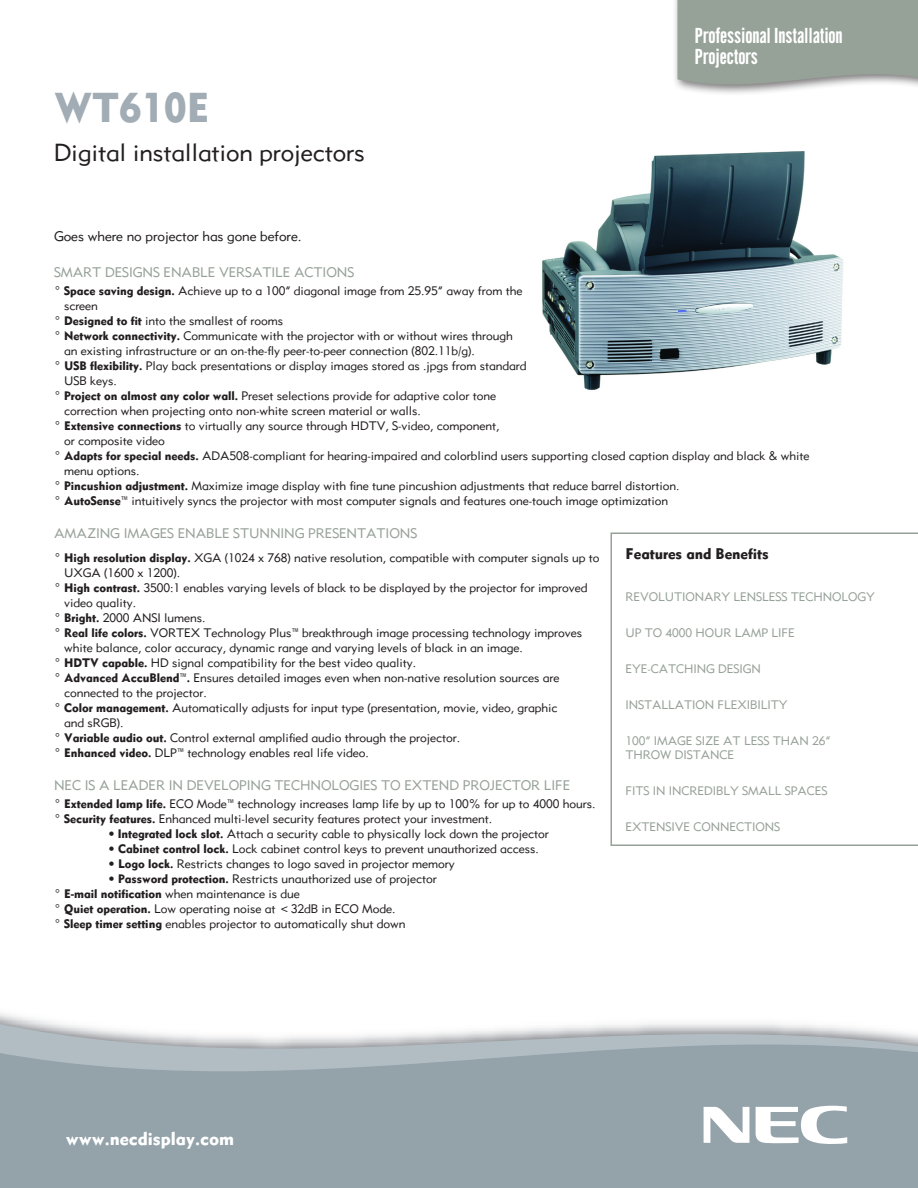
<style>
.page{position:relative;width:918px;height:1188px;background:#fff}
.page>*{position:absolute;margin:0;border:0;box-sizing:border-box;transform-origin:0 0}
.t1{font:40.5px "AT Gothic No 3";color:#a1acb4}
.t2{font:24px "AT Gothic No 2";color:#231f20}
.t3{font:21px/21px "AT Gothic No 1";color:#fff}
.t4{font:18px "AT Gothic No 3";color:#fff}
.t5{font:15px "AT Gothic No 3";color:#231f20}
.t6{font:13.5px "AT Gothic No 2";color:#96a198}
.t7{font:13.5px "AT Gothic No 2";color:#231f20}
.t8{font:12px/15px "AT Gothic No 2";color:#231f20}
.t9{font:12px/14.4px "AT Gothic No 2";color:#96a198}
.s1{font-family:"AT Gothic No 3"}
</style>
<div class="page">
<div style="left:672px;top:0;width:246px;height:96px;background:#231f20;opacity:.6"></div>
<svg style="left:677px;top:0;width:241px;height:96px;background:#a2aba4"></svg>
<svg style="left:0;top:1013px;width:918px;height:175px;background:#a5b0b7"></svg>
<svg style="left:704px;top:1107px;width:45px;height:36px"></svg>
<svg style="left:756px;top:1105px;width:91px;height:39px"></svg>
<svg style="left:610px;top:532px;width:308px;height:314px"></svg>
<img style="left:542px;top:151px;width:301px;height:239px">
<p class="t1" style="left:54px;top:83px;width:157px">WT610E</p>
<p class="t2" style="left:54px;top:137px;width:312px">Digital installation projectors</p>
<p class="t3" style="left:695px;top:25px;width:149px">Professional Installation<br>Projectors</p>
<p class="t7" style="left:54px;top:228px;width:249px">Goes where no projector has gone before.</p>
<p class="t6" style="left:54px;top:264px;width:302px">SMART DESIGNS ENABLE VERSATILE ACTIONS</p>
<p class="t8" style="left:64px;top:283px;width:460px;text-indent:-10px">° <span class="s1">Space saving design.</span> Achieve up to a 100” diagonal image from 25.95” away from the screen</p>
<p class="t8" style="left:54px;top:313px;width:231px">° <span class="s1">Designed to fit</span> into the smallest of rooms</p>
<p class="t8" style="left:64px;top:328px;width:450px;text-indent:-10px">° <span class="s1">Network connectivity.</span> Communicate with the projector with or without wires through an existing infrastructure or an on-the-fly peer-to-peer connection (802.11b/g).</p>
<p class="t8" style="left:64px;top:358px;width:464px;text-indent:-10px">° <span class="s1">USB flexibility.</span> Play back presentations or display images stored as .jpgs from standard<br>USB keys.</p>
<p class="t8" style="left:64px;top:388px;width:434px;text-indent:-10px">° <span class="s1">Project on almost any color wall.</span> Preset selections provide for adaptive color tone correction when projecting onto non-white screen material or walls.</p>
<p class="t8" style="left:64px;top:418px;width:437px;text-indent:-10px">° <span class="s1">Extensive connections</span> to virtually any source through HDTV, S-video, component, or composite video</p>
<p class="t8" style="left:54px;top:448px;width:757px">° <span class="s1">Adapts for special needs.</span> ADA508-compliant for hearing-impaired and colorblind users supporting closed caption display and black &amp; white</p>
<p class="t8" style="left:64px;top:463px;width:77px">menu options.</p>
<p class="t8" style="left:54px;top:478px;width:627px">° <span class="s1">Pincushion adjustment.</span> Maximize image display with fine tune pincushion adjustments that reduce barrel distortion.</p>
<p class="t8" style="left:54px;top:493px;width:616px">° <span class="s1">AutoSense™</span> intuitively syncs the projector with most computer signals and features one-touch image optimization</p>
<p class="t6" style="left:54px;top:525px;width:365px">AMAZING IMAGES ENABLE STUNNING PRESENTATIONS</p>
<p class="t8" style="left:64px;top:550px;width:537px;text-indent:-10px">° <span class="s1">High resolution display.</span> XGA (1024 x 768) native resolution, compatible with computer signals up to<br>UXGA (1600 x 1200).</p>
<p class="t8" style="left:64px;top:580px;width:525px;text-indent:-10px">° <span class="s1">High contrast.</span> 3500:1 enables varying levels of black to be displayed by the projector for improved video quality.</p>
<p class="t8" style="left:54px;top:610px;width:153px">° <span class="s1">Bright.</span> 2000 ANSI lumens.</p>
<p class="t8" style="left:64px;top:625px;width:520px;text-indent:-10px">° <span class="s1">Real life colors.</span> VORTEX Technology Plus™ breakthrough image processing technology improves white balance, color accuracy, dynamic range and varying levels of black in an image.</p>
<p class="t8" style="left:54px;top:655px;width:364px">° <span class="s1">HDTV capable.</span> HD signal compatibility for the best video quality.</p>
<p class="t8" style="left:64px;top:670px;width:497px;text-indent:-10px">° <span class="s1">Advanced AccuBlend™.</span> Ensures detailed images even when non-native resolution sources are connected to the projector.</p>
<p class="t8" style="left:64px;top:700px;width:495px;text-indent:-10px">° <span class="s1">Color management.</span> Automatically adjusts for input type (presentation, movie, video, graphic and sRGB).</p>
<p class="t8" style="left:54px;top:730px;width:408px">° <span class="s1">Variable audio out.</span> Control external amplified audio through the projector.</p>
<p class="t8" style="left:54px;top:745px;width:316px">° <span class="s1">Enhanced video.</span> DLP™ technology enables real life video.</p>
<p class="t6" style="left:54px;top:777px;width:518px">NEC IS A LEADER IN DEVELOPING TECHNOLOGIES TO EXTEND PROJECTOR LIFE</p>
<p class="t8" style="left:54px;top:796px;width:543px">° <span class="s1">Extended lamp life.</span> ECO Mode™ technology increases lamp life by up to 100% for up to 4000 hours.</p>
<p class="t8" style="left:54px;top:811px;width:440px">° <span class="s1">Security features.</span> Enhanced multi-level security features protect your investment.</p>
<p class="t8" style="left:108px;top:826px;width:442px">• <span class="s1">Integrated lock slot.</span> Attach a security cable to physically lock down the projector</p>
<p class="t8" style="left:108px;top:841px;width:432px">• <span class="s1">Cabinet control lock.</span> Lock cabinet control keys to prevent unauthorized access.</p>
<p class="t8" style="left:108px;top:856px;width:348px">• <span class="s1">Logo lock.</span> Restricts changes to logo saved in projector memory</p>
<p class="t8" style="left:108px;top:871px;width:330px">• <span class="s1">Password protection.</span> Restricts unauthorized use of projector</p>
<p class="t8" style="left:54px;top:886px;width:247px">° <span class="s1">E-mail notification</span> when maintenance is due</p>
<p class="t8" style="left:54px;top:901px;width:343px">° <span class="s1">Quiet operation.</span> Low operating noise at &lt;32dB in ECO Mode.</p>
<p class="t8" style="left:54px;top:916px;width:353px">° <span class="s1">Sleep timer setting</span> enables projector to automatically shut down</p>
<p class="t5" style="left:626px;top:544px;width:145px">Features and Benefits</p>
<p class="t9" style="left:626px;top:589px;width:251px">REVOLUTIONARY LENSLESS TECHNOLOGY</p>
<p class="t9" style="left:626px;top:625px;width:171px">UP TO 4000 HOUR LAMP LIFE</p>
<p class="t9" style="left:626px;top:661px;width:137px">EYE-CATCHING DESIGN</p>
<p class="t9" style="left:626px;top:697px;width:164px">INSTALLATION FLEXIBILITY</p>
<p class="t9" style="left:626px;top:733px;width:206px">100” IMAGE SIZE AT LESS THAN 26”<br>THROW DISTANCE</p>
<p class="t9" style="left:626px;top:784px;width:204px">FITS IN INCREDIBLY SMALL SPACES</p>
<p class="t9" style="left:626px;top:820px;width:156px">EXTENSIVE CONNECTIONS</p>
<h3 class="t4" style="left:66px;top:1127px;width:170px">www.necdisplay.com</h3>
</div>
